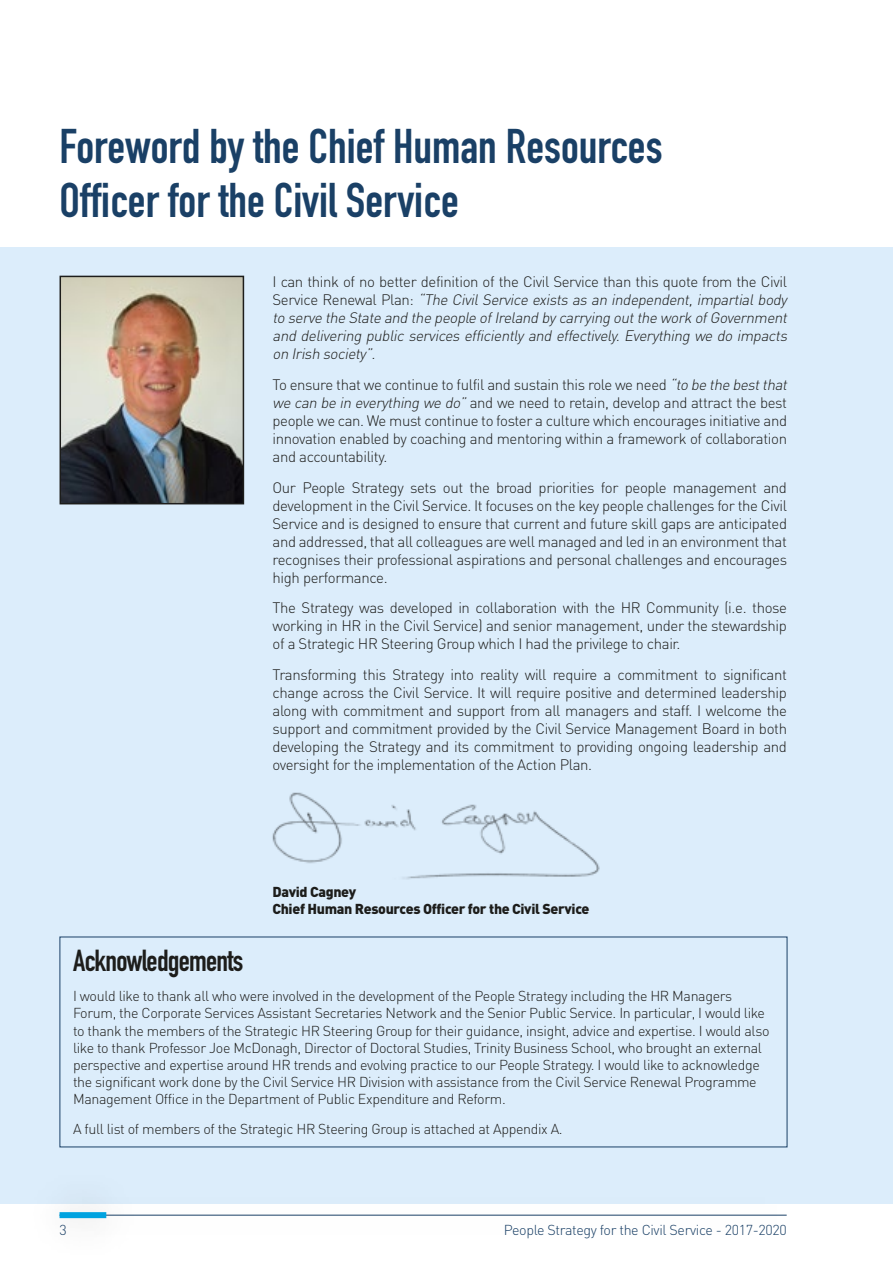
<style>
.page{position:relative;width:893px;height:1263px;background:#fff}
.page>*{position:absolute;margin:0;border:0;box-sizing:border-box;transform-origin:0 0}
.t1{font:48px/54px "DIN Engschrift Std";color:#1a4066}
.t2{font:30px "DIN Engschrift Std";letter-spacing:-.025em;color:#1d1d1b}
.t3{font:300 15px/18px "DIN";letter-spacing:-.025em;color:#1d1d1b;text-align:justify}
.t4{font:italic 300 15px/18px "DIN";color:#1d1d1b}
.t5{font:300 14.25px/17.1px "DIN";letter-spacing:-.025em;color:#1d1d1b}
.t6{font:900 14.25px/17.1px "DIN";letter-spacing:-.025em;color:#1d1d1b}
.t7{font:300 14.25px "DIN";letter-spacing:-.025em;color:#1a4066}
.s1{font-style:normal}
.s2{font-style:italic}
</style>
<div class="page">
<div style="left:0;top:247px;width:893px;height:956px;background:#dcedfb"></div>
<div style="left:37px;top:1175px;width:772px;height:80px;background:#1d1d1b;opacity:.4"></div>
<hr style="left:60px;top:1215px;width:727px;height:1px;background:#1a4066">
<div style="left:22px;top:1170px;width:121px;height:90px;background:#1d1d1b;opacity:.4"></div>
<div style="left:60px;top:1212px;width:46px;height:6px;background:#00a3e0"></div>
<img style="left:63px;top:279px;width:178px;height:222px">
<div style="left:60px;top:276px;width:184px;height:228px;border:2px solid #1d1d1b"></div>
<img style="left:272px;top:792px;width:328px;height:87px">
<h1 class="t1" style="left:60px;top:119px;width:605px">Foreword by the Chief Human Resources<br>Officer for the Civil Service</h1>
<p class="t4" style="left:273px;top:273px;width:519px"><span class="s1">I can think of no better definition of the Civil Service than this quote from the Civil S e rv i c e R e n ewa l P l a n :</span> “The Civil Service exists as an independent, impartial body to serve the State and the people ofIreland bycarrying outthe work ofGovernment and delivering public services efficiently and effectively. Everything we do impacts on Irish society”.</p>
<p class="t3" style="left:272px;top:375px;width:519px;text-align:left">To ensure that we continue to fulfil and sustain this role we need <span class="s2">“to be the bestthat we can be in everything we do”</span>and we need to retain, develop and attract the best people we can. We must continue to foster a culture which encourages initiative and innovation enabled by coaching and mentoring within a framework of collaboration and accountability.</p>
<p class="t3" style="left:273px;top:478px;width:516px">Our People Strategy sets out the broad priorities for people management and development in the Civil Service. It focuses on the key people challenges for the Civil Service and is designed to ensure that current and future skill gaps are anticipated and addressed, that all colleagues are well managed and led in an environment that recognises their professional aspirations and personal challenges and encourages high performance.</p>
<p class="t3" style="left:273px;top:599px;width:516px">The Strategy was developed in collaboration with the HR Community (i.e. those working in HR in the Civil Service) and senior management, under the stewardship of a Strategic HR Steering Group which I had the privilege to chair.</p>
<p class="t3" style="left:273px;top:666px;width:516px">Transforming this Strategy into reality will require a commitment to significant change across the Civil Service. It will require positive and determined leadership along with commitment and support from all managers and staff. I welcome the support and commitment provided by the Civil Service Management Board in both developing the Strategy and its commitment to providing ongoing leadership and oversight for the implementation of the Action Plan.</p>
<p class="t6" style="left:273px;top:882px;width:318px">David Cagney<br>Chief Human Resources Officer for the Civil Service</p>
<h2 class="t2" style="left:73px;top:943px;width:172px">Acknowledgements</h2>
<p class="t5" style="left:73px;top:987px;width:698px">I would like to thank all who were involved in the development of the People Strategy including the HR Managers Forum, the Corporate Services Assistant Secretaries Network and the Senior Public Service. In particular, I would like to thank the members of the Strategic HR Steering Group for their guidance, insight, advice and expertise. I would also like to thank Professor Joe McDonagh, Director of Doctoral Studies, Trinity Business School, who brought an external perspective and expertise around HR trends and evolving practice to our People Strategy. I would like to acknowledge the significant work done by the Civil Service HR Division with assistance from the Civil Service Renewal Programme Management Office in the Department of Public Expenditure and Reform.</p>
<p class="t5" style="left:73px;top:1120px;width:491px">A full list of members of the Strategic HR Steering Group is attached at Appendix A.</p>
<p class="t7" style="left:60px;top:1221px;width:9px">3</p>
<p class="t7" style="left:504px;top:1221px;width:284px">People Strategy for the Civil Service - 2017-2020</p>
</div>
